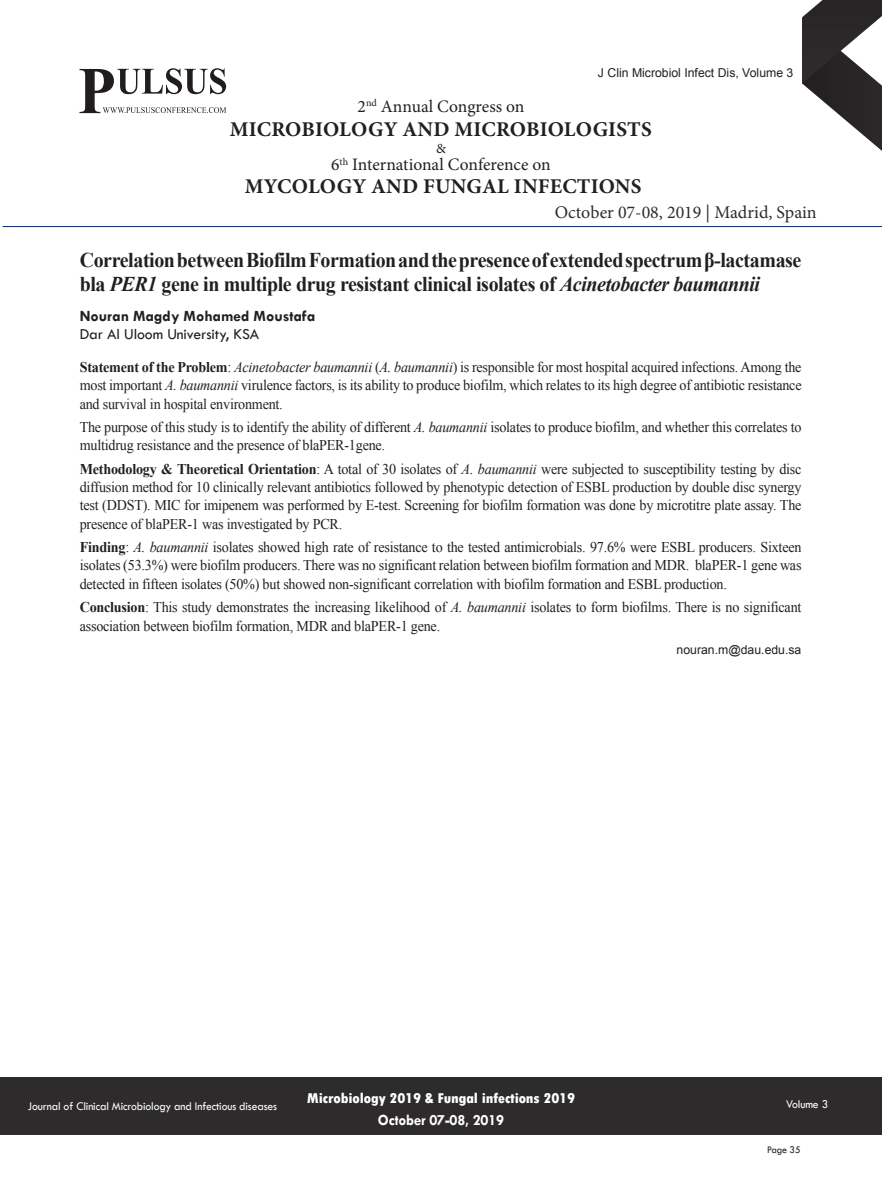
<style>
.page{position:relative;width:882px;height:1197px;background:#fff}
.page>*{position:absolute;margin:0;border:0;box-sizing:border-box;transform-origin:0 0}
.Abstract_Title{font:700 21px/24.5px "Times New Roman";letter-spacing:-.02em;color:#231f20;scale:.95 1}
.t1{font:700 21px "Minion Pro";letter-spacing:.01em;color:#231f20}
.t2{font:18.03px "Minion Pro";color:#2e2b2c}
.t3{font:17.5px "Minion Pro";letter-spacing:-.005em;color:#231f20}
.Abstract_Name{font:700 15.75px "Tw Cen";color:#231f20}
.Affiliation{font:15.75px "Tw Cen";letter-spacing:-.005em;color:#231f20}
.t4{font:700 15.75px "Tw Cen";letter-spacing:-.01em;color:#fff;scale:.95 1}
.Abstract{font:14.88px/18.4px "Times New Roman";letter-spacing:-.015em;color:#231f20;text-align:justify;scale:.95 1}
.t5{font:800 condensed 14.88px "Tw Cen";letter-spacing:-.01em;color:#fff;scale:1.1 1}
.t6{font:14px "Minion Pro";color:#231f20}
.t7{font:12.25px "Tw Cen";letter-spacing:-.01em;color:#fff;scale:.95 1}
.Biography{font:12.25px "Arial";color:#231f20}
.t8{font:10.5px "Tw Cen";letter-spacing:-.02em;color:#231f20;scale:.95 1}
.s1{font-style:italic}
.s2{font-weight:700}
</style>
<div class="page">
<svg style="left:802px;top:0;width:80px;height:151px"></svg>
<div style="left:0;top:1077px;width:882px;height:58px;background:#2e2b2c"></div>
<hr style="left:3px;top:226px;width:879px;height:1px;background:#052d6f">
<svg style="left:79px;top:68px;width:147px;height:45px"></svg>
<p class="t3" style="left:358px;top:95px;width:168px">2<sup>nd</sup> Annual Congress on</p>
<p class="Biography" style="left:598px;top:65px;width:197px">J Clin Microbiol Infect Dis, Volume 3</p>
<h1 class="t1" style="left:230px;top:114px;width:424px">MICROBIOLOGY AND MICROBIOLOGISTS</h1>
<p class="t6" style="left:436px;top:139px;width:11px">&amp;</p>
<p class="t3" style="left:331px;top:153px;width:221px">6<sup>th</sup> International Conference on</p>
<h1 class="t1" style="left:245px;top:172px;width:398px">MYCOLOGY AND FUNGAL INFECTIONS</h1>
<p class="t2" style="left:555px;top:200px;width:263px">October 07-08, 2019 | Madrid, Spain</p>
<p class="Abstract_Title" style="left:80px;top:247px;width:761px">Correlation between Biofilm Formation and the presence of extended spectrum β-lactamase bla <span class="s1">PER1</span> gene in multiple drug resistant clinical isolates of <span class="s1">Acinetobacter baumannii</span></p>
<p class="Abstract_Name" style="left:80px;top:307px;width:237px">Nouran Magdy Mohamed Moustafa</p>
<p class="Affiliation" style="left:80px;top:324px;width:181px">Dar Al Uloom University, KSA</p>
<p class="Abstract" style="left:80px;top:357px;width:761px"><span class="s2">Statement of the Problem</span>: <span class="s1">Acinetobacter baumannii</span> (<span class="s1">A. baumannii</span>) is responsible for most hospital acquired infections. Among the most important <span class="s1">A. baumannii</span> virulence factors, is its ability to produce biofilm, which relates to its high degree of antibiotic resistance and survival in hospital environment.</p>
<p class="Abstract" style="left:80px;top:417px;width:761px">The purpose of this study is to identify the ability of different <span class="s1">A. baumannii</span> isolates to produce biofilm, and whether this correlates to multidrug resistance and the presence of blaPER-1gene.</p>
<p class="Abstract" style="left:80px;top:459px;width:761px"><span class="s2">Methodology &amp; Theoretical Orientation</span>: A total of 30 isolates of <span class="s1">A. baumannii</span> were subjected to susceptibility testing by disc diffusion method for 10 clinically relevant antibiotics followed by phenotypic detection of ESBL production by double disc synergy test (DDST). MIC for imipenem was performed by E-test. Screening for biofilm formation was done by microtitre plate assay. The presence of blaPER-1 was investigated by PCR.</p>
<p class="Abstract" style="left:80px;top:538px;width:761px"><span class="s2">Finding</span>: <span class="s1">A. baumannii</span> isolates showed high rate of resistance to the tested antimicrobials. 97.6% were ESBL producers. Sixteen isolates (53.3%) were biofilm producers. There was no significant relation between biofilm formation and MDR. blaPER-1 gene was detected in fifteen isolates (50%) but showed non-significant correlation with biofilm formation and ESBL production.</p>
<p class="Abstract" style="left:80px;top:598px;width:761px"><span class="s2">Conclusion</span>: This study demonstrates the increasing likelihood of <span class="s1">A. baumannii</span> isolates to form biofilms. There is no significant association between biofilm formation, MDR and blaPER-1 gene.</p>
<p class="Biography" style="left:677px;top:641px;width:126px">nouran.m@dau.edu.sa</p>
<p class="t7" style="left:28px;top:1099px;width:264px">Journal of Clinical Microbiology and Infectious diseases</p>
<p class="t5" style="left:307px;top:1089px;width:245px">Microbiology 2019 &amp; Fungal infections 2019</p>
<p class="t7" style="left:786px;top:1097px;width:46px">Volume 3</p>
<p class="t4" style="left:378px;top:1111px;width:134px">October 07-08, 2019</p>
<p class="t8" style="left:767px;top:1143px;width:37px">Page 35</p>
</div>
